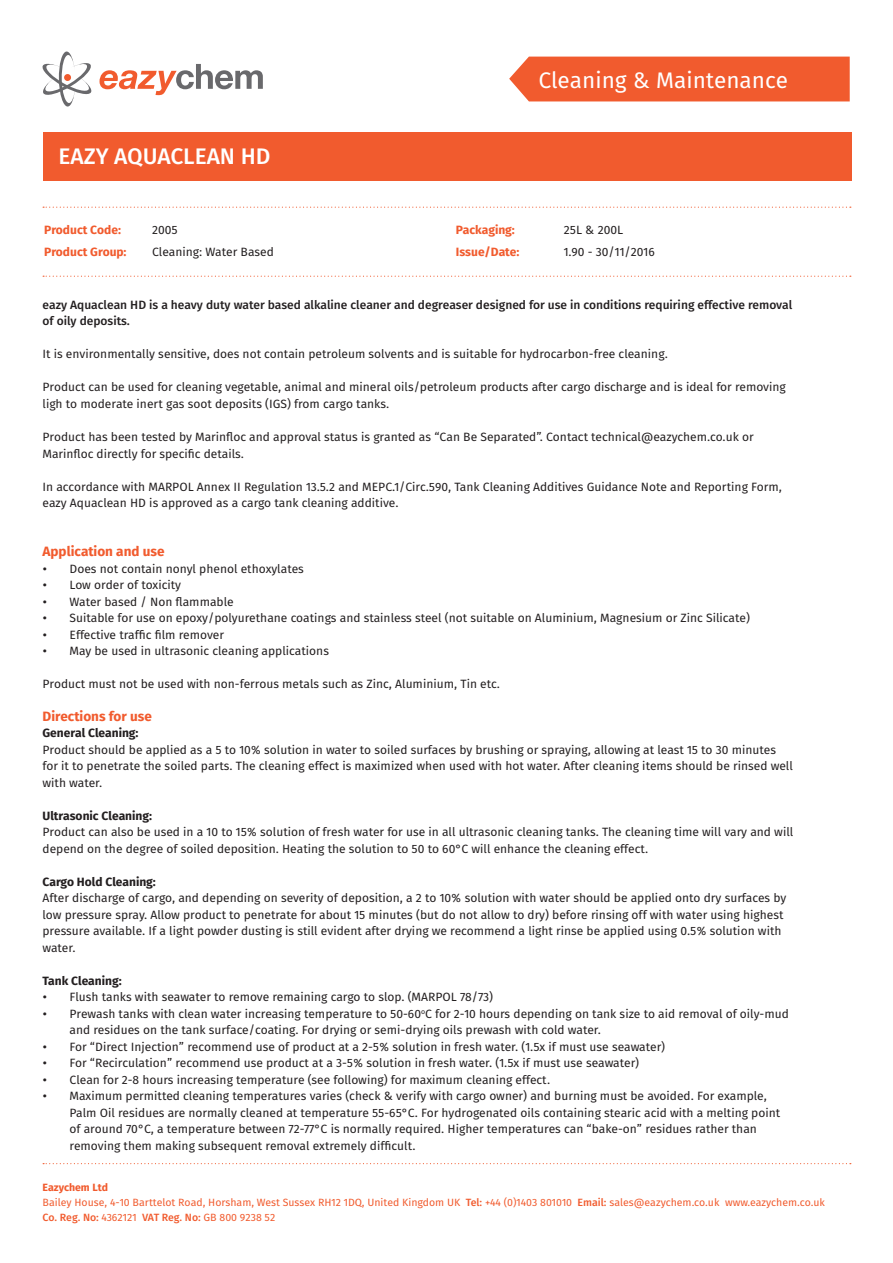
<style>
.page{position:relative;width:893px;height:1263px;background:#fff}
.page>*{position:absolute;margin:0;border:0;box-sizing:border-box;transform-origin:0 0}
.t1{font:22.5px "Fira Sans OT";color:#fff}
.t2{font:22.5px "Fira Sans OT Medium";color:#fff}
.t3{font:700 13.5px "Fira Sans OT";color:#f15b2e}
.t4{font:12px/16.5px "Fira Sans OT";color:#231f20}
.t5{font:12px/16.5px "Fira Sans OT Medium";color:#231f20}
.t6{font:700 12px "Fira Sans OT";color:#231f20}
.t7{font:700 12px "Fira Sans OT";color:#f15b2e}
.t8{font:10.5px/15px "Fira Sans OT";color:#f15b2e}
.s1{font-weight:700}
.s2{font-family:"Fira Sans OT Medium"}
</style>
<div class="page">
<div style="left:43px;top:133px;width:809px;height:48px;background:#f15b2e"></div>
<svg style="left:42px;top:51px;width:50px;height:56px"></svg>
<svg style="left:100px;top:64px;width:163px;height:31px"></svg>
<div style="left:509px;top:57px;width:341px;height:44px;background:#f15b2e"></div>
<svg style="left:43px;top:207px;width:808px;height:1px"></svg>
<svg style="left:43px;top:276px;width:808px;height:1px"></svg>
<svg style="left:43px;top:1163px;width:808px;height:1px"></svg>
<p class="t2" style="left:58px;top:140px;width:214px">EAZY AQUACLEAN HD</p>
<p class="t7" style="left:44px;top:221px;width:78px">Product Code:</p>
<p class="t4" style="left:152px;top:222px;width:27px">2005</p>
<p class="t7" style="left:44px;top:244px;width:84px">Product Group:</p>
<p class="t4" style="left:152px;top:245px;width:123px">Cleaning: Water Based</p>
<p class="t1" style="left:538px;top:64px;width:251px">Cleaning &amp; Maintenance</p>
<p class="t7" style="left:456px;top:221px;width:61px">Packaging:</p>
<p class="t4" style="left:564px;top:222px;width:61px">25L &amp; 200L</p>
<p class="t7" style="left:456px;top:244px;width:65px">Issue/Date:</p>
<p class="t4" style="left:564px;top:245px;width:92px">1.90 - 30/11/2016</p>
<p class="t5" style="left:43px;top:297px;width:751px">eazy Aquaclean HD is a heavy duty water based alkaline cleaner and degreaser designed for use in conditions requiring effective removal of oily deposits.</p>
<p class="t4" style="left:43px;top:347px;width:627px">It is environmentally sensitive, does not contain petroleum solvents and is suitable for hydrocarbon-free cleaning.</p>
<p class="t4" style="left:43px;top:380px;width:745px">Product can be used for cleaning vegetable, animal and mineral oils/petroleum products after cargo discharge and is ideal for removing ligh to moderate inert gas soot deposits (IGS) from cargo tanks.</p>
<p class="t4" style="left:43px;top:429px;width:713px">Product has been tested by Marinfloc and approval status is granted as “Can Be Separated”. Contact technical@eazychem.co.uk or<br>Marinfloc directly for specific details.</p>
<p class="t4" style="left:43px;top:479px;width:741px">In accordance with MARPOL Annex II Regulation 13.5.2 and MEPC.1/Circ.590, Tank Cleaning Additives Guidance Note and Reporting Form, eazy Aquaclean HD is approved as a cargo tank cleaning additive.</p>
<p class="t3" style="left:43px;top:542px;width:124px">Application and use</p>
<p class="t4" style="left:43px;top:561px;width:263px">• Does not contain nonyl phenol ethoxylates</p>
<p class="t4" style="left:43px;top:578px;width:140px">• Low order of toxicity</p>
<p class="t4" style="left:43px;top:594px;width:193px">• Water based / Non flammable</p>
<p class="t4" style="left:43px;top:611px;width:709px">• Suitable for use on epoxy/polyurethane coatings and stainless steel (not suitable on Aluminium, Magnesium or Zinc Silicate)</p>
<p class="t4" style="left:43px;top:627px;width:183px">• Effective traffic film remover</p>
<p class="t4" style="left:43px;top:644px;width:288px">• May be used in ultrasonic cleaning applications</p>
<p class="t4" style="left:43px;top:677px;width:459px">Product must not be used with non-ferrous metals such as Zinc, Aluminium, Tin etc.</p>
<p class="t3" style="left:43px;top:707px;width:111px">Directions for use</p>
<p class="t6" style="left:43px;top:725px;width:98px">General Cleaning:</p>
<p class="t4" style="left:43px;top:742px;width:752px">Product should be applied as a 5 to 10% solution in water to soiled surfaces by brushing or spraying, allowing at least 15 to 30 minutes for it to penetrate the soiled parts. The cleaning effect is maximized when used with hot water. After cleaning items should be rinsed well with water.</p>
<p class="t6" style="left:43px;top:807px;width:111px">Ultrasonic Cleaning:</p>
<p class="t4" style="left:43px;top:825px;width:752px">Product can also be used in a 10 to 15% solution of fresh water for use in all ultrasonic cleaning tanks. The cleaning time will vary and will depend on the degree of soiled deposition. Heating the solution to 50 to 60°C will enhance the cleaning effect.</p>
<p class="t6" style="left:43px;top:873px;width:115px">Cargo Hold Cleaning:</p>
<p class="t4" style="left:43px;top:891px;width:745px">After discharge of cargo, and depending on severity of deposition, a 2 to 10% solution with water should be applied onto dry surfaces by low pressure spray. Allow product to penetrate for about 15 minutes (but do not allow to dry) before rinsing off with water using highest pressure available. If a light powder dusting is still evident after drying we recommend a light rinse be applied using 0.5% solution with water.</p>
<p class="t6" style="left:43px;top:972px;width:81px">Tank Cleaning:</p>
<p class="t4" style="left:43px;top:990px;width:452px">• Flush tanks with seawater to remove remaining cargo to slop. (MARPOL 78/73)</p>
<p class="t4" style="left:70px;top:1006px;width:721px;text-indent:-27px">• Prewash tanks with clean water increasing temperature to 50-60<sup>o</sup>C for 2-10 hours depending on tank size to aid removal of oily-mud and residues on the tank surface/coating. For drying or semi-drying oils prewash with cold water.</p>
<p class="t4" style="left:43px;top:1039px;width:624px">• For “Direct Injection” recommend use of product at a 2-5% solution in fresh water. (1.5x if must use seawater)</p>
<p class="t4" style="left:43px;top:1056px;width:598px">• For “Recirculation” recommend use product at a 3-5% solution in fresh water. (1.5x if must use seawater)</p>
<p class="t4" style="left:43px;top:1072px;width:509px">• Clean for 2-8 hours increasing temperature (see following) for maximum cleaning effect.</p>
<p class="t4" style="left:70px;top:1089px;width:712px;text-indent:-27px">• Maximum permitted cleaning temperatures varies (check &amp; verify with cargo owner) and burning must be avoided. For example, Palm Oil residues are normally cleaned at temperature 55-65°C. For hydrogenated oils containing stearic acid with a melting point of around 70°C, a temperature between 72-77°C is normally required. Higher temperatures can “bake-on” residues rather than removing them making subsequent removal extremely difficult.</p>
<p class="t8" style="left:43px;top:1180px;width:784px"><span class="s1">Eazychem Ltd<br></span>Bailey House, 4-10 Barttelot Road, Horsham, West Sussex RH12 1DQ, United Kingdom UK <span class="s2">Tel:</span> +44 (0)1403 801010 <span class="s2">Email:</span> sales@eazychem.co.uk www.eazychem.co.uk<br><span class="s2">Co. Reg. No:</span> 4362121 <span class="s2">VAT Reg. No:</span> GB 800 9238 52</p>
</div>
